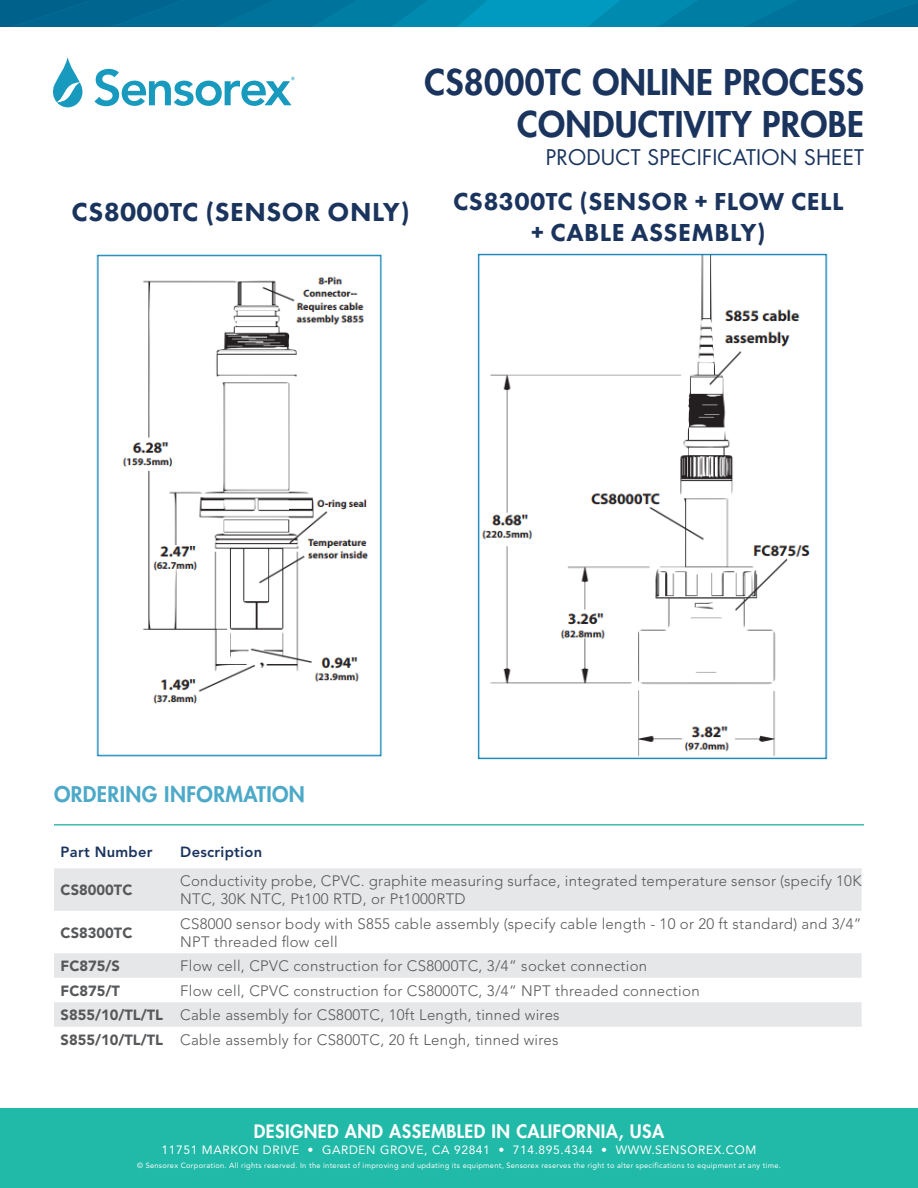
<style>
.page{position:relative;width:918px;height:1188px;background:#fff}
.page>*{position:absolute;margin:0;border:0;box-sizing:border-box;transform-origin:0 0}
.t1{font:800 34.5px/41.4px "Futura";letter-spacing:.01em;color:#1a345d;text-align:right}
.t2{font:800 27px "Futura PT";letter-spacing:.02em;color:#1a345d}
.t3{font:800 25.5px/30.6px "Futura PT";letter-spacing:.02em;color:#1a345d;text-align:center}
.t4{font:21px "Futura";letter-spacing:.01em;color:#1a345d}
.t5{font:800 21px "Futura";letter-spacing:.02em;color:#4ca9c8}
.t6{font:800 18px "Futura";letter-spacing:.025em;color:#fff}
.t7{font:300 15px/18px "Avenir LT";letter-spacing:.02em;color:#57585a}
.t8{font:900 14.7px "Avenir LT";color:#57585a}
.t9{font:800 14.7px "Avenir LT";letter-spacing:.02em;color:#1a345d}
.t10{font:12px "Avenir LT";letter-spacing:.05em;color:#fff}
.t11{font:7.5px "Avenir LT";letter-spacing:.035em;color:#fff}
</style>
<div class="page">
<svg style="left:52px;top:57px;width:31px;height:50px"></svg>
<svg style="left:95px;top:69px;width:200px;height:37px"></svg>
<div style="left:0;top:0;width:918px;height:27px;background:#0099bf"></div>
<svg style="left:0;top:0;width:487px;height:27px"></svg>
<svg style="left:588px;top:0;width:330px;height:27px"></svg>
<hr style="left:54px;top:824px;width:810px;height:2px;background:#3bbeab">
<svg style="left:54px;top:868px;width:808px;height:159px;fill:#e6e7e9"></svg>
<img style="left:96px;top:254px;width:287px;height:503px">
<img style="left:477px;top:253px;width:351px;height:507px">
<div style="left:0;top:1108px;width:918px;height:80px;background:#21b9a7"></div>
<p class="t1" style="left:424px;top:62px;width:441px">CS8000TC ONLINE PROCESS<br>CONDUCTIVITY PROBE</p>
<p class="t4" style="left:546px;top:144px;width:320px">PRODUCT SPECIFICATION SHEET</p>
<p class="t2" style="left:72px;top:195px;width:339px">CS8000TC (SENSOR ONLY)</p>
<p class="t3" style="left:453px;top:186px;width:392px">CS8300TC (SENSOR + FLOW CELL + CABLE ASSEMBLY)</p>
<p class="t5" style="left:54px;top:781px;width:252px">ORDERING INFORMATION</p>
<p class="t9" style="left:61px;top:843px;width:93px">Part Number</p>
<p class="t9" style="left:180px;top:843px;width:83px">Description</p>
<p class="t8" style="left:61px;top:881px;width:73px">CS8000TC</p>
<p class="t7" style="left:180px;top:872px;width:683px">Conductivity probe, CPVC. graphite measuring surface, integrated temperature sensor (specify 10K<br>NTC, 30K NTC, Pt100 RTD, or Pt1000RTD</p>
<p class="t8" style="left:61px;top:924px;width:73px">CS8300TC</p>
<p class="t7" style="left:180px;top:915px;width:683px">CS8000 sensor body with S855 cable assembly (specify cable length - 10 or 20 ft standard) and 3/4”<br>NPT threaded flow cell</p>
<p class="t8" style="left:61px;top:957px;width:61px">FC875/S</p>
<p class="t7" style="left:180px;top:957px;width:469px">Flow cell, CPVC construction for CS8000TC, 3/4” socket connection</p>
<p class="t8" style="left:61px;top:982px;width:61px">FC875/T</p>
<p class="t7" style="left:180px;top:982px;width:521px">Flow cell, CPVC construction for CS8000TC, 3/4” NPT threaded connection</p>
<p class="t8" style="left:61px;top:1006px;width:104px">S855/10/TL/TL</p>
<p class="t7" style="left:180px;top:1006px;width:381px">Cable assembly for CS800TC, 10ft Length, tinned wires</p>
<p class="t8" style="left:61px;top:1031px;width:104px">S855/10/TL/TL</p>
<p class="t7" style="left:180px;top:1030px;width:380px">Cable assembly for CS800TC, 20 ft Lengh, tinned wires</p>
<p class="t6" style="left:254px;top:1120px;width:412px">DESIGNED AND ASSEMBLED IN CALIFORNIA, USA</p>
<p class="t10" style="left:162px;top:1143px;width:596px">11751 MARKON DRIVE • GARDEN GROVE, CA 92841 • 714.895.4344 • WWW.SENSOREX.COM</p>
<p class="t11" style="left:137px;top:1161px;width:645px">© Sensorex Corporation. All rights reserved. In the interest of improving and updating its equipment, Sensorex reserves the right to alter specifications to equipment at any time.</p>
</div>
